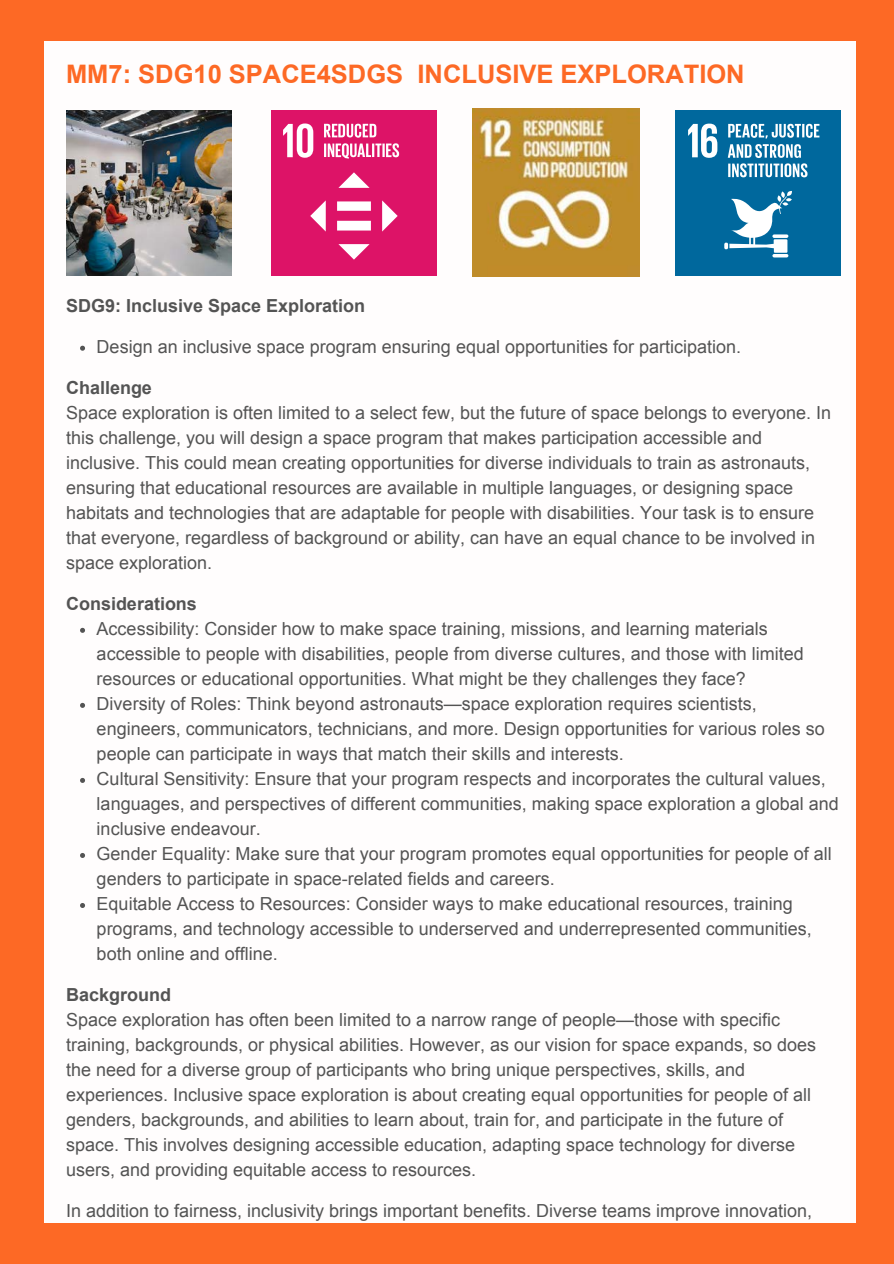
<style>
.page{position:relative;width:894px;height:1264px;background:#fff}
.page>*{position:absolute;margin:0;border:0;box-sizing:border-box;transform-origin:0 0}
.t1{font:700 25.5px "Arial";color:#fd6925}
.t2{font:18px/25px "Arial";color:#545454}
.t3{font:700 18px "Arial";color:#545454}
</style>
<div class="page">
<div style="left:0;top:0;width:893px;height:1263px;background:#fd6925"></div>
<div style="left:45px;top:41px;width:810px;height:1181px;background:#fffdfd"></div>
<img style="left:472px;top:109px;width:167px;height:167px">
<svg style="left:80px;top:346px;width:5px;height:5px"></svg>
<svg style="left:80px;top:628px;width:5px;height:5px"></svg>
<svg style="left:80px;top:703px;width:5px;height:5px"></svg>
<svg style="left:80px;top:778px;width:5px;height:5px"></svg>
<svg style="left:80px;top:853px;width:5px;height:5px"></svg>
<svg style="left:80px;top:903px;width:5px;height:5px"></svg>
<div style="left:271px;top:110px;width:165px;height:165px;background:#dd1367"></div>
<svg style="left:283px;top:123px;width:30px;height:35px"></svg>
<svg style="left:324px;top:124px;width:75px;height:35px"></svg>
<svg style="left:310px;top:172px;width:87px;height:88px"></svg>
<div style="left:675px;top:110px;width:165px;height:165px;background:#00689d"></div>
<svg style="left:688px;top:124px;width:29px;height:34px"></svg>
<svg style="left:728px;top:124px;width:91px;height:14px"></svg>
<svg style="left:727px;top:144px;width:80px;height:33px"></svg>
<svg style="left:724px;top:191px;width:68px;height:66px"></svg>
<img style="left:66px;top:110px;width:165px;height:165px">
<p class="t1" style="left:66px;top:60px;width:680px">MM7: SDG10 SPACE4SDGS INCLUSIVE EXPLORATION</p>
<p class="t3" style="left:66px;top:295px;width:300px">SDG9: Inclusive Space Exploration</p>
<p class="t2" style="left:97px;top:334px;width:646px">Design an inclusive space program ensuring equal opportunities for participation.</p>
<p class="t3" style="left:66px;top:377px;width:87px">Challenge</p>
<p class="t2" style="left:66px;top:400px;width:766px">Space exploration is often limited to a select few, but the future of space belongs to everyone. In this challenge, you will design a space program that makes participation accessible and inclusive. This could mean creating opportunities for diverse individuals to train as astronauts, ensuring that educational resources are available in multiple languages, or designing space habitats and technologies that are adaptable for people with disabilities. Your task is to ensure that everyone, regardless of background or ability, can have an equal chance to be involved in space exploration.</p>
<h1 class="t3" style="left:66px;top:593px;width:132px">Considerations</h1>
<p class="t2" style="left:97px;top:616px;width:708px">Accessibility: Consider how to make space training, missions, and learning materials accessible to people with disabilities, people from diverse cultures, and those with limited resources or educational opportunities. What might be they challenges they face?</p>
<p class="t2" style="left:97px;top:691px;width:729px">Diversity of Roles: Think beyond astronauts—space exploration requires scientists, engineers, communicators, technicians, and more. Design opportunities for various roles so people can participate in ways that match their skills and interests.</p>
<p class="t2" style="left:97px;top:766px;width:743px">Cultural Sensitivity: Ensure that your program respects and incorporates the cultural values, languages, and perspectives of different communities, making space exploration a global and inclusive endeavour.</p>
<p class="t2" style="left:97px;top:841px;width:736px">Gender Equality: Make sure that your program promotes equal opportunities for people of all genders to participate in space-related fields and careers.</p>
<p class="t2" style="left:97px;top:891px;width:716px">Equitable Access to Resources: Consider ways to make educational resources, training programs, and technology accessible to underserved and underrepresented communities, both online and offline.</p>
<p class="t3" style="left:66px;top:984px;width:106px">Background</p>
<p class="t2" style="left:66px;top:1007px;width:751px">Space exploration has often been limited to a narrow range of people—those with specific training, backgrounds, or physical abilities. However, as our vision for space expands, so does the need for a diverse group of participants who bring unique perspectives, skills, and experiences. Inclusive space exploration is about creating equal opportunities for people of all genders, backgrounds, and abilities to learn about, train for, and participate in the future of space. This involves designing accessible education, adapting space technology for diverse users, and providing equitable access to resources.</p>
<p class="t2" style="left:66px;top:1198px;width:747px">In addition to fairness, inclusivity brings important benefits. Diverse teams improve innovation,</p>
</div>
